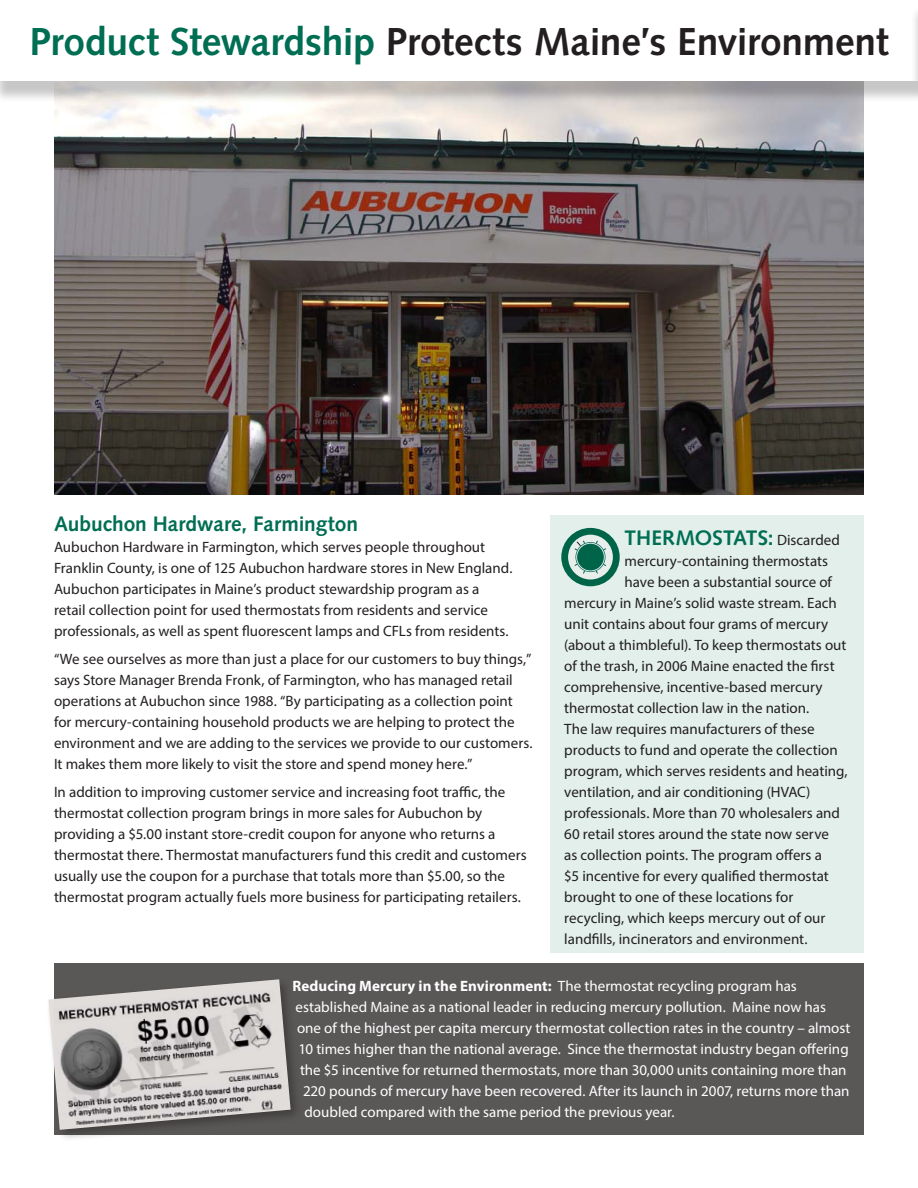
<style>
.page{position:relative;width:918px;height:1188px;background:#fff}
.page>*{position:absolute;margin:0;border:0;box-sizing:border-box;transform-origin:0 0}
.t1{font:700 39px "Syntax LT";letter-spacing:-.005em;color:#231f20}
.t2{font:700 21px "Syntax LT";color:#006e53}
.t3{font:15px/21px "Myriad Pro";color:#231f20}
.t4{font:15px "Myriad Pro";color:#fff}
.t5{font:700 15px "Myriad Pro";letter-spacing:.005em;color:#fff}
.s1{color:#006e53}
.s2{font-family:"Myriad Pro";font-weight:400;font-size:15px;color:#231f20}
.s3{font-weight:400}
</style>
<div class="page">
<div style="left:54px;top:963px;width:810px;height:172px;background:#5a5757"></div>
<img style="left:54px;top:103px;width:810px;height:392px">
<div style="left:0;top:5px;width:918px;height:98px;background:#231f20;opacity:.25"></div>
<div style="left:0;top:0;width:918px;height:81px;background:#fff"></div>
<div style="left:551px;top:515px;width:313px;height:438px;background:#e2efeb"></div>
<div style="left:910px;top:5px;width:8px;height:98px;background:#231f20;opacity:.25"></div>
<div style="left:45px;top:976px;width:258px;height:166px;background:#231f20;opacity:.45"></div>
<img style="left:48px;top:979px;width:243px;height:151px">
<div style="left:561px;top:528px;width:59px;height:58px;background:#006548;border-radius:50%"></div>
<div style="left:568px;top:535px;width:45px;height:45px;background:#e8eeeb;border-radius:50%"></div>
<div style="left:575px;top:542px;width:31px;height:30px;background:#006548;border-radius:50%"></div>
<div style="left:576px;top:543px;width:29px;height:28px;border:1px solid #dde7f2;border-radius:50%"></div>
<svg style="left:596px;top:540px;width:11px;height:11px"></svg>
<svg style="left:574px;top:564px;width:11px;height:10px"></svg>
<svg style="left:596px;top:564px;width:11px;height:10px"></svg>
<svg style="left:574px;top:540px;width:11px;height:11px"></svg>
<p class="t1" style="left:29px;top:19px;width:861px"><span class="s1">Product Stewardship</span> Protects Maine’s Environment</p>
<p class="t2" style="left:54px;top:512px;width:306px">Aubuchon Hardware, Farmington</p>
<p class="t3" style="left:54px;top:536px;width:460px">Aubuchon Hardware in Farmington, which serves people throughout Franklin County, is one of 125 Aubuchon hardware stores in New England.<br>Aubuchon participates in Maine’s product stewardship program as a retail collection point for used thermostats from residents and service professionals, as well as spent fluorescent lamps and CFLs from residents.</p>
<p class="t3" style="left:54px;top:648px;width:480px">“We see ourselves as more than just a place for our customers to buy things,” says Store Manager Brenda Fronk, of Farmington, who has managed retail operations at Aubuchon since 1988. “By participating as a collection point for mercury-containing household products we are helping to protect the environment and we are adding to the services we provide to our customers.<br>It makes them more likely to visit the store and spend money here.”</p>
<p class="t3" style="left:54px;top:781px;width:474px">In addition to improving customer service and increasing foot traffic, the thermostat collection program brings in more sales for Aubuchon by providing a $5.00 instant store-credit coupon for anyone who returns a thermostat there. Thermostat manufacturers fund this credit and customers usually use the coupon for a purchase that totals more than $5.00, so the thermostat program actually fuels more business for participating retailers.</p>
<p class="t2" style="left:625px;top:525px;width:217px">THERMOSTATS: <span class="s2">Discarded</span></p>
<p class="t3" style="left:625px;top:550px;width:205px">mercury-containing thermostats</p>
<p class="t3" style="left:625px;top:571px;width:209px">have been a substantial source of</p>
<p class="t3" style="left:564px;top:592px;width:274px">mercury in Maine’s solid waste stream. Each</p>
<p class="t3" style="left:564px;top:613px;width:265px">unit contains about four grams of mercury</p>
<p class="t3" style="left:564px;top:634px;width:284px">(about a thimbleful). To keep thermostats out</p>
<p class="t3" style="left:564px;top:655px;width:272px">of the trash, in 2006 Maine enacted the first</p>
<p class="t3" style="left:564px;top:676px;width:260px">comprehensive, incentive-based mercury</p>
<p class="t3" style="left:564px;top:697px;width:247px">thermostat collection law in the nation.</p>
<p class="t3" style="left:564px;top:718px;width:252px">The law requires manufacturers of these</p>
<p class="t3" style="left:564px;top:739px;width:275px">products to fund and operate the collection</p>
<p class="t3" style="left:564px;top:760px;width:285px">program, which serves residents and heating,</p>
<p class="t3" style="left:564px;top:781px;width:248px">ventilation, and air conditioning (HVAC)</p>
<p class="t3" style="left:564px;top:802px;width:277px">professionals. More than 70 wholesalers and</p>
<p class="t3" style="left:564px;top:823px;width:266px">60 retail stores around the state now serve</p>
<p class="t3" style="left:564px;top:844px;width:259px">as collection points. The program offers a</p>
<p class="t3" style="left:564px;top:865px;width:266px">$5 incentive for every qualified thermostat</p>
<p class="t3" style="left:564px;top:886px;width:230px">brought to one of these locations for</p>
<p class="t3" style="left:564px;top:907px;width:263px">recycling, which keeps mercury out of our</p>
<p class="t3" style="left:564px;top:928px;width:245px">landfills, incinerators and environment.</p>
<p class="t5" style="left:292px;top:977px;width:506px">Reducing Mercury in the Environment: <span class="s3">The thermostat recycling program has</span></p>
<p class="t4" style="left:296px;top:998px;width:532px">established Maine as a national leader in reducing mercury pollution. Maine now has</p>
<p class="t4" style="left:297px;top:1019px;width:555px">one of the highest per capita mercury thermostat collection rates in the country – almost</p>
<p class="t4" style="left:299px;top:1040px;width:552px">10 times higher than the national average. Since the thermostat industry began offering</p>
<p class="t4" style="left:300px;top:1061px;width:548px">the $5 incentive for returned thermostats, more than 30,000 units containing more than</p>
<p class="t4" style="left:303px;top:1082px;width:548px">220 pounds of mercury have been recovered. After its launch in 2007, returns more than</p>
<p class="t4" style="left:305px;top:1103px;width:372px">doubled compared with the same period the previous year.</p>
</div>
